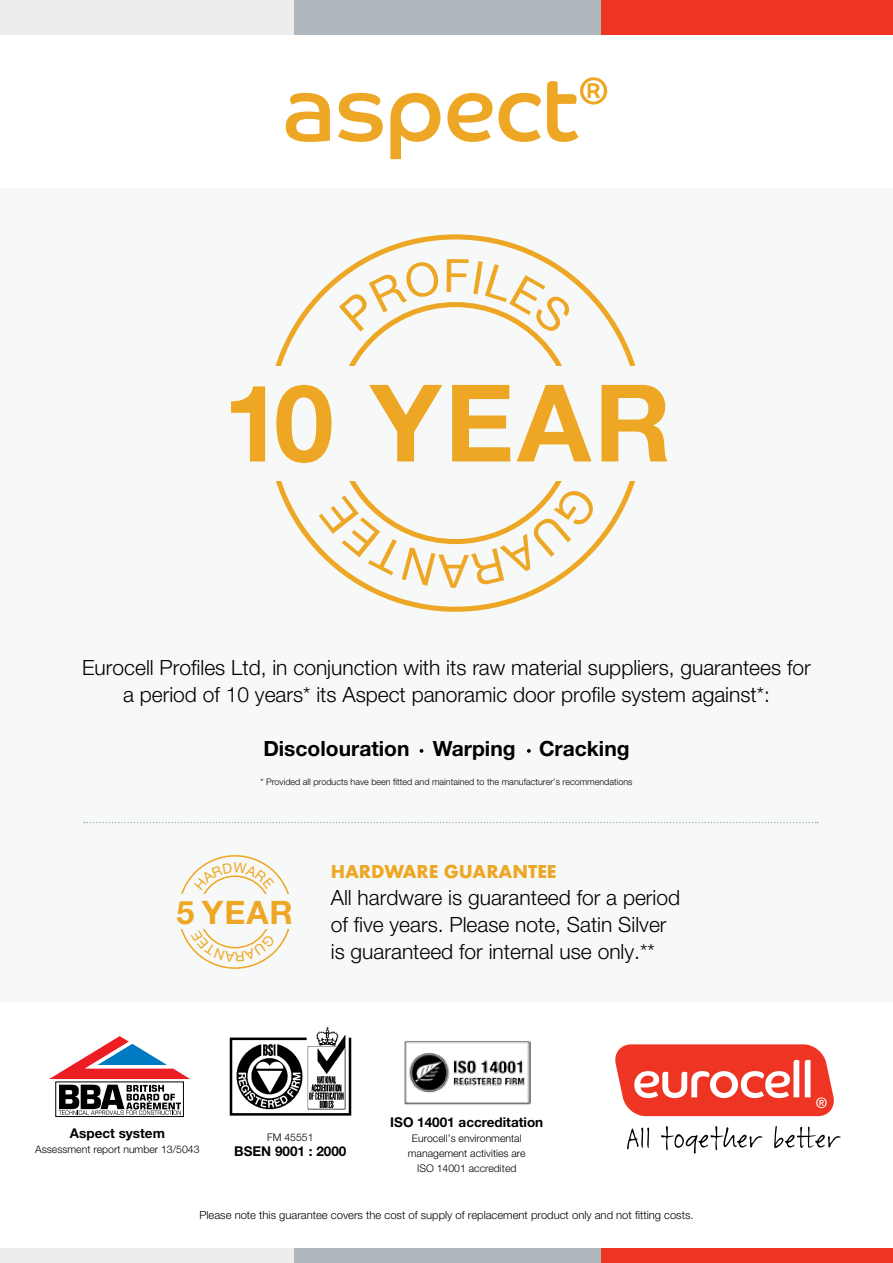
<style>
.page{position:relative;width:893px;height:1263px;background:#fff}
.page>*{position:absolute;margin:0;border:0;box-sizing:border-box;transform-origin:0 0}
.t1{font:700 107.25px "Helvetica Neue";letter-spacing:.03em;color:#eea724}
.t2{font:700 32.4px "Helvetica Neue";color:#eea724}
.t3{font:300 21px/27px "Helvetica Neue";color:#000;text-align:center}
.t4{font:700 21px "Helvetica Neue";color:#000}
.t5{font:19.5px "Futura Bld";color:#eea724}
.t6{font:700 13.5px "Helvetica Neue";color:#000}
.t7{font:300 11.25px "Helvetica Neue";color:#000}
.t8{font:300 10.5px/15px "Helvetica Neue";color:#000;text-align:center}
.t9{font:300 9px "Helvetica Neue";color:#000}
</style>
<div class="page">
<div style="left:0;top:188px;width:893px;height:815px;background:#f7f8f8"></div>
<div style="left:600px;top:0;width:293px;height:34px;background:#ee3524"></div>
<div style="left:294px;top:0;width:306px;height:34px;background:#b0b7bc"></div>
<div style="left:0;top:0;width:294px;height:34px;background:#ebedee"></div>
<div style="left:600px;top:1248px;width:293px;height:15px;background:#ee3524"></div>
<div style="left:294px;top:1248px;width:306px;height:15px;background:#b0b7bc"></div>
<div style="left:0;top:1248px;width:294px;height:15px;background:#ebedee"></div>
<svg style="left:420px;top:749px;width:3px;height:4px"></svg>
<svg style="left:527px;top:749px;width:4px;height:4px"></svg>
<svg style="left:84px;top:822px;width:734px;height:1px"></svg>
<svg style="left:661px;top:1126px;width:101px;height:27px"></svg>
<svg style="left:774px;top:1126px;width:67px;height:22px"></svg>
<svg style="left:615px;top:1044px;width:219px;height:72px"></svg>
<svg style="left:627px;top:1128px;width:22px;height:21px"></svg>
<svg style="left:58px;top:1084px;width:106px;height:27px"></svg>
<div style="left:55px;top:1081px;width:129px;height:36px;border:1px solid #000"></div>
<svg style="left:49px;top:1036px;width:141px;height:43px"></svg>
<svg style="left:59px;top:1085px;width:122px;height:30px"></svg>
<img style="left:229px;top:1026px;width:122px;height:90px">
<img style="left:404px;top:1041px;width:126px;height:64px">
<svg style="left:286px;top:93px;width:44px;height:49px"></svg>
<svg style="left:338px;top:93px;width:45px;height:49px"></svg>
<svg style="left:390px;top:93px;width:50px;height:66px"></svg>
<svg style="left:447px;top:93px;width:46px;height:49px"></svg>
<svg style="left:499px;top:93px;width:42px;height:49px"></svg>
<svg style="left:547px;top:77px;width:60px;height:65px"></svg>
<svg style="left:339px;top:259px;width:102px;height:73px"></svg>
<svg style="left:447px;top:259px;width:127px;height:76px"></svg>
<svg style="left:319px;top:485px;width:280px;height:103px"></svg>
<svg style="left:194px;top:862px;width:80px;height:28px"></svg>
<svg style="left:191px;top:930px;width:84px;height:32px"></svg>
<h1 class="t1" style="left:223px;top:357px;width:450px">10 YEAR</h1>
<p class="t3" style="left:82px;top:654px;width:730px">Eurocell Profiles Ltd, in conjunction with its raw material suppliers, guarantees for a period of 10 years* its Aspect panoramic door profile system against*:</p>
<p class="t4" style="left:263px;top:736px;width:368px">Discolouration Warping Cracking</p>
<p class="t9" style="left:260px;top:776px;width:374px">* Provided all products have been fitted and maintained to the manufacturer’s recommendations</p>
<h2 class="t2" style="left:177px;top:892px;width:118px">5 YEAR</h2>
<p class="t5" style="left:331px;top:858px;width:227px">HARDWARE GUARANTEE</p>
<p class="t3" style="left:331px;top:883px;width:351px;text-align:left">All hardware is guaranteed for a period of five years. Please note, Satin Silver is guaranteed for internal use only.**</p>
<p class="t6" style="left:70px;top:1125px;width:96px">Aspect system</p>
<p class="t8" style="left:35px;top:1141px;width:166px">Assessment report number 13/5043</p>
<p class="t8" style="left:267px;top:1130px;width:48px">FM 45551</p>
<p class="t6" style="left:234px;top:1143px;width:114px">BSEN 9001 : 2000</p>
<p class="t6" style="left:390px;top:1113px;width:155px">ISO 14001 accreditation</p>
<p class="t8" style="left:408px;top:1130px;width:119px">Eurocell’s environmental management activities are<br>ISO 14001 accredited</p>
<p class="t7" style="left:199px;top:1208px;width:496px">Please note this guarantee covers the cost of supply of replacement product only and not fitting costs.</p>
</div>
